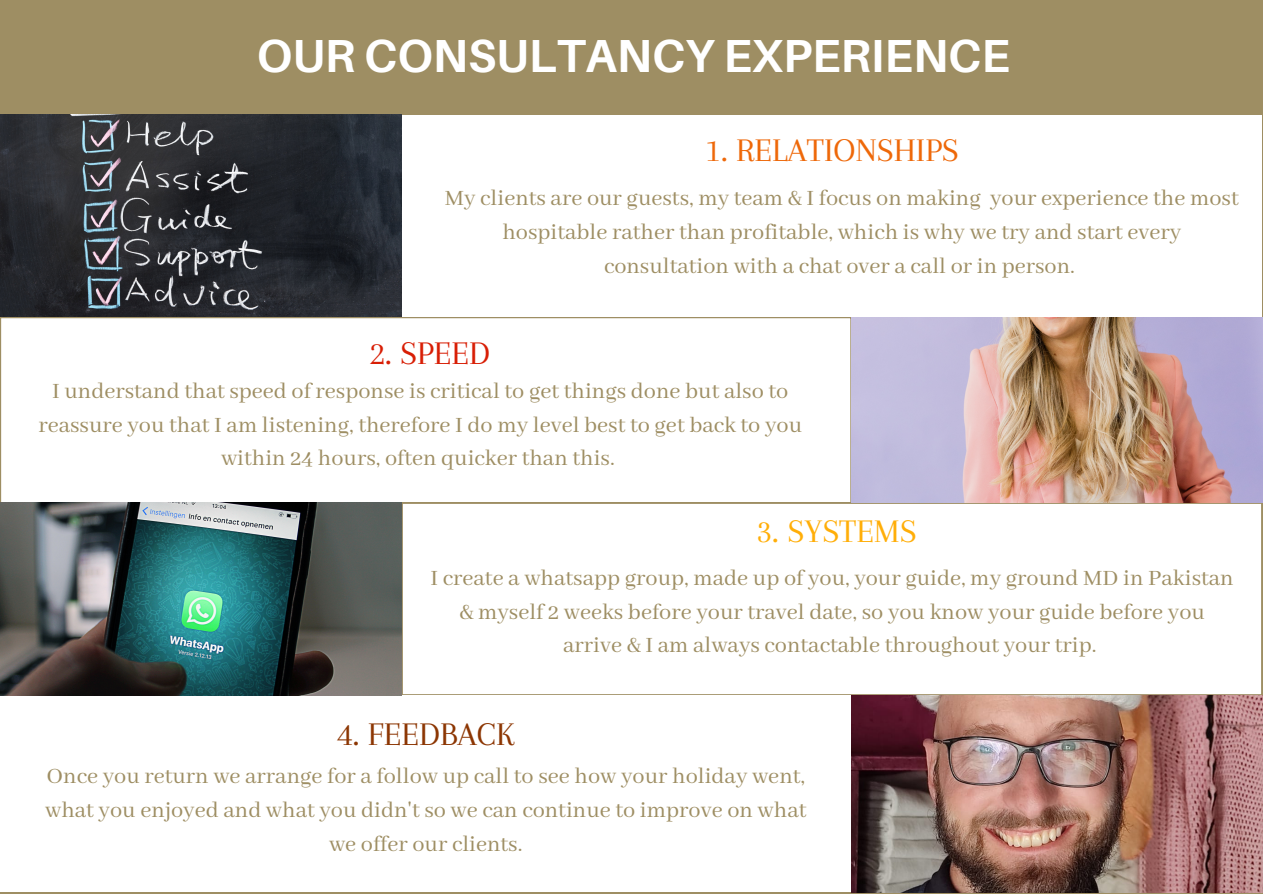
<style>
.page{position:relative;width:1263px;height:894px;background:#fff}
.page>*{position:absolute;margin:0;border:0;box-sizing:border-box;transform-origin:0 0}
.t1{font:700 46.35px "Aileron";color:#fff}
.t2{font:34.2px "Arapey";color:#ee6809}
.t3{font:34.2px "Arapey";color:#8c3603}
.t4{font:34.2px "Arapey";color:#d81e05}
.t5{font:34.05px "Arapey";color:#ffae08}
.t6{font:24.3px/33.8px "Abhaya Libre";color:#9e8e63;text-align:center}
</style>
<div class="page">
<div style="left:0;top:0;width:1263px;height:893px;background:#9e8e63"></div>
<div style="left:402px;top:115px;width:860px;height:202px;background:#fff"></div>
<div style="left:1px;top:318px;width:850px;height:184px;background:#fff"></div>
<div style="left:402px;top:502px;width:860px;height:193px;background:#fff"></div>
<img style="left:0;top:114px;width:402px;height:203px">
<div style="left:0;top:695px;width:851px;height:196px;background:#fff"></div>
<img style="left:852px;top:317px;width:410px;height:185px">
<img style="left:0;top:502px;width:402px;height:193px">
<img style="left:852px;top:695px;width:410px;height:197px">
<p class="t1" style="left:257px;top:27px;width:755px">OUR CONSULTANCY EXPERIENCE</p>
<p class="t2" style="left:705px;top:132px;width:255px">1. RELATIONSHIPS</p>
<p class="t6" style="left:445px;top:182px;width:795px">My clients are our guests, my team &amp; I focus on making your experience the most hospitable rather than profitable, which is why we try and start every consultation with a chat over a call or in person.</p>
<p class="t4" style="left:369px;top:334px;width:122px">2. SPEED</p>
<p class="t6" style="left:38px;top:375px;width:765px">I understand that speed of response is critical to get things done but also to reassure you that I am listening, therefore I do my level best to get back to you within 24 hours, often quicker than this.</p>
<p class="t5" style="left:756px;top:512px;width:162px">3. SYSTEMS</p>
<p class="t6" style="left:431px;top:561px;width:805px">I create a whatsapp group, made up of you, your guide, my ground MD in Pakistan &amp; myself 2 weeks before your travel date, so you know your guide before you arrive &amp; I am always contactable throughout your trip.</p>
<p class="t3" style="left:337px;top:714px;width:179px">4. FEEDBACK</p>
<p class="t6" style="left:45px;top:759px;width:763px">Once you return we arrange for a follow up call to see how your holiday went, what you enjoyed and what you didn't so we can continue to improve on what we offer our clients.</p>
</div>
